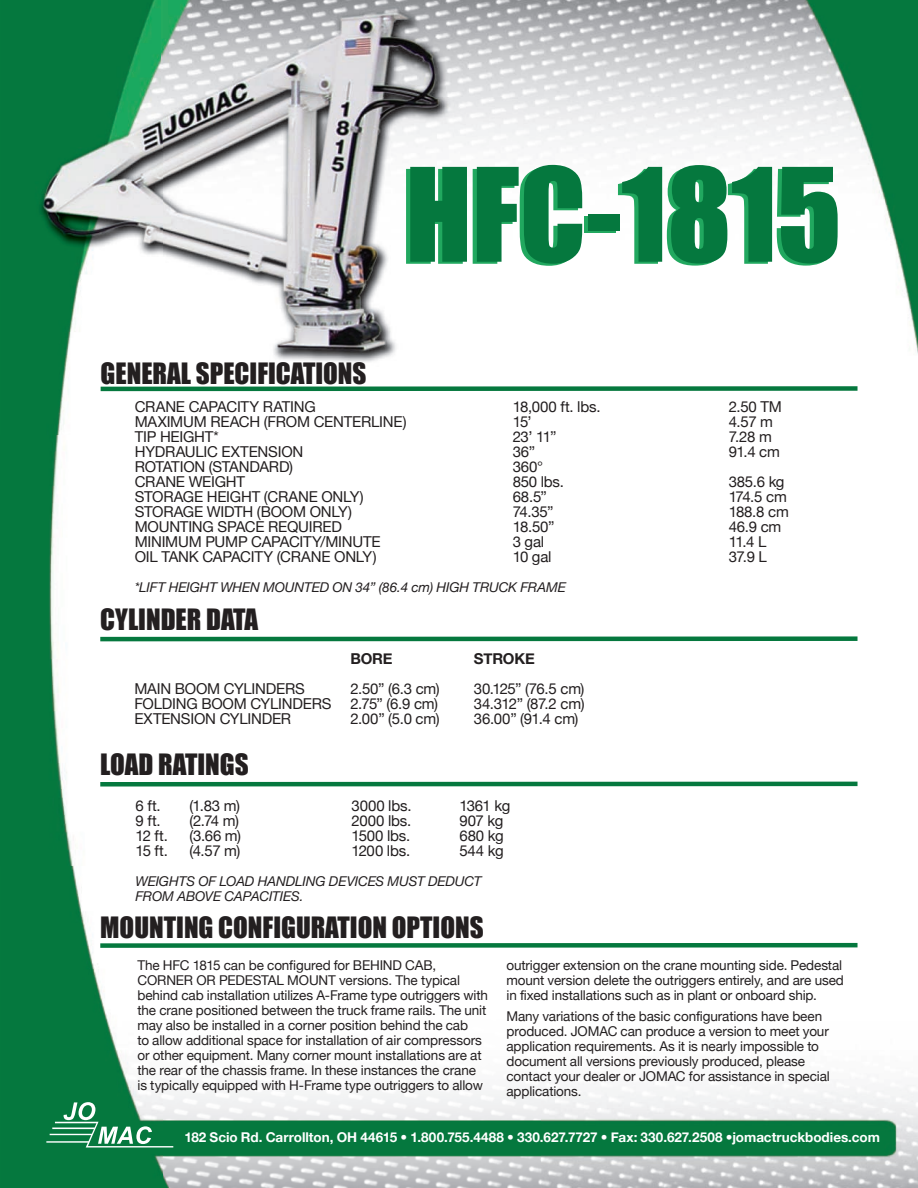
<style>
.page{position:relative;width:918px;height:1188px;background:#fff}
.page>*{position:absolute;margin:0;border:0;box-sizing:border-box;transform-origin:0 0}
.t1{font:120px "Impact";color:#05783e}
.t2{font:27px "Impact";color:#231f20}
.t3{font:15px "Helvetica Neue";letter-spacing:-.015em;color:#231f20}
.t4{font:700 15px "Helvetica Neue";letter-spacing:-.01em;color:#231f20}
.t5{font:13.5px/15px "Helvetica Neue";letter-spacing:-.01em;color:#231f20}
.t6{font:italic 13.5px/15px "Helvetica Neue";letter-spacing:-.01em;color:#231f20}
.t7{font:700 13.5px "Helvetica Neue";color:#fff}
</style>
<div class="page">
<img style="left:0;top:0;width:918px;height:1188px">
<div style="left:101px;top:386px;width:757px;height:5px;background:#05783e"></div>
<div style="left:100px;top:636px;width:758px;height:5px;background:#05783e"></div>
<svg style="left:46px;top:1102px;width:127px;height:46px"></svg>
<div style="left:100px;top:782px;width:758px;height:5px;background:#05783e"></div>
<div style="left:100px;top:943px;width:758px;height:5px;background:#05783e"></div>
<h1 class="t1" style="left:405px;top:122px;width:438px">HFC-1815</h1>
<h2 class="t2" style="left:101px;top:353px;width:267px">GENERAL SPECIFICATIONS</h2>
<p class="t3" style="left:135px;top:398px;width:183px">CRANE CAPACITY RATING</p>
<p class="t3" style="left:513px;top:398px;width:89px">18,000 ft. lbs.</p>
<p class="t3" style="left:729px;top:398px;width:55px">2.50 TM</p>
<p class="t3" style="left:135px;top:413px;width:273px">MAXIMUM REACH (FROM CENTERLINE)</p>
<p class="t3" style="left:513px;top:413px;width:20px">15’</p>
<p class="t3" style="left:729px;top:413px;width:46px">4.57 m</p>
<p class="t3" style="left:135px;top:428px;width:86px">TIP HEIGHT*</p>
<p class="t3" style="left:513px;top:428px;width:45px">23’ 11”</p>
<p class="t3" style="left:729px;top:428px;width:45px">7.28 m</p>
<p class="t3" style="left:135px;top:443px;width:170px">HYDRAULIC EXTENSION</p>
<p class="t3" style="left:513px;top:443px;width:24px">36”</p>
<p class="t3" style="left:729px;top:443px;width:53px">91.4 cm</p>
<p class="t3" style="left:135px;top:458px;width:160px">ROTATION (STANDARD)</p>
<p class="t3" style="left:513px;top:458px;width:32px">360°</p>
<p class="t3" style="left:135px;top:473px;width:112px">CRANE WEIGHT</p>
<p class="t3" style="left:513px;top:473px;width:53px">850 lbs.</p>
<p class="t3" style="left:729px;top:473px;width:57px">385.6 kg</p>
<p class="t3" style="left:135px;top:488px;width:231px">STORAGE HEIGHT (CRANE ONLY)</p>
<p class="t3" style="left:513px;top:488px;width:36px">68.5”</p>
<p class="t3" style="left:729px;top:488px;width:60px">174.5 cm</p>
<p class="t3" style="left:135px;top:503px;width:219px">STORAGE WIDTH (BOOM ONLY)</p>
<p class="t3" style="left:513px;top:503px;width:42px">74.35”</p>
<p class="t3" style="left:729px;top:503px;width:62px">188.8 cm</p>
<p class="t3" style="left:135px;top:518px;width:209px">MOUNTING SPACE REQUIRED</p>
<p class="t3" style="left:513px;top:518px;width:43px">18.50”</p>
<p class="t3" style="left:729px;top:518px;width:54px">46.9 cm</p>
<p class="t3" style="left:135px;top:533px;width:248px">MINIMUM PUMP CAPACITY/MINUTE</p>
<p class="t3" style="left:513px;top:533px;width:33px">3 gal</p>
<p class="t3" style="left:729px;top:533px;width:39px">11.4 L</p>
<p class="t3" style="left:135px;top:548px;width:243px">OIL TANK CAPACITY (CRANE ONLY)</p>
<p class="t3" style="left:513px;top:548px;width:40px">10 gal</p>
<p class="t3" style="left:729px;top:548px;width:40px">37.9 L</p>
<p class="t6" style="left:135px;top:579px;width:433px">*LIFT HEIGHT WHEN MOUNTED ON 34” (86.4 cm) HIGH TRUCK FRAME</p>
<h2 class="t2" style="left:100px;top:598px;width:160px">CYLINDER DATA</h2>
<p class="t4" style="left:350px;top:649px;width:44px">BORE</p>
<p class="t4" style="left:474px;top:649px;width:63px">STROKE</p>
<p class="t3" style="left:134px;top:680px;width:172px">MAIN BOOM CYLINDERS</p>
<p class="t3" style="left:350px;top:680px;width:91px">2.50” (6.3 cm)</p>
<p class="t3" style="left:474px;top:680px;width:112px">30.125” (76.5 cm)</p>
<p class="t3" style="left:134px;top:695px;width:199px">FOLDING BOOM CYLINDERS</p>
<p class="t3" style="left:350px;top:695px;width:89px">2.75” (6.9 cm)</p>
<p class="t3" style="left:474px;top:695px;width:112px">34.312” (87.2 cm)</p>
<p class="t3" style="left:134px;top:710px;width:158px">EXTENSION CYLINDER</p>
<p class="t3" style="left:350px;top:710px;width:91px">2.00” (5.0 cm)</p>
<p class="t3" style="left:474px;top:710px;width:106px">36.00” (91.4 cm)</p>
<h2 class="t2" style="left:100px;top:743px;width:150px">LOAD RATINGS</h2>
<p class="t3" style="left:135px;top:797px;width:27px">6 ft.</p>
<p class="t3" style="left:189px;top:797px;width:52px">(1.83 m)</p>
<p class="t3" style="left:351px;top:797px;width:62px">3000 lbs.</p>
<p class="t3" style="left:459px;top:797px;width:52px">1361 kg</p>
<p class="t3" style="left:135px;top:812px;width:27px">9 ft.</p>
<p class="t3" style="left:189px;top:812px;width:51px">(2.74 m)</p>
<p class="t3" style="left:351px;top:812px;width:61px">2000 lbs.</p>
<p class="t3" style="left:459px;top:812px;width:45px">907 kg</p>
<p class="t3" style="left:135px;top:827px;width:34px">12 ft.</p>
<p class="t3" style="left:189px;top:827px;width:53px">(3.66 m)</p>
<p class="t3" style="left:351px;top:827px;width:60px">1500 lbs.</p>
<p class="t3" style="left:459px;top:827px;width:46px">680 kg</p>
<p class="t3" style="left:135px;top:842px;width:34px">15 ft.</p>
<p class="t3" style="left:189px;top:842px;width:52px">(4.57 m)</p>
<p class="t3" style="left:351px;top:842px;width:60px">1200 lbs.</p>
<p class="t3" style="left:459px;top:842px;width:46px">544 kg</p>
<p class="t6" style="left:135px;top:873px;width:348px">WEIGHTS OF LOAD HANDLING DEVICES MUST DEDUCT<br>FROM ABOVE CAPACITIES.</p>
<h2 class="t2" style="left:100px;top:907px;width:385px">MOUNTING CONFIGURATION OPTIONS</h2>
<p class="t5" style="left:137px;top:958px;width:352px">The HFC 1815 can be configured for BEHIND CAB, CORNER OR PEDESTAL MOUNT versions. The typical behind cab installation utilizes A-Frame type outriggers with the crane positioned between the truck frame rails. The unit may also be installed in a corner position behind the cab<br>to allow additional space for installation of air compressors or other equipment. Many corner mount installations are at the rear of the chassis frame. In these instances the crane is typically equipped with H-Frame type outriggers to allow</p>
<p class="t5" style="left:506px;top:958px;width:339px">outrigger extension on the crane mounting side. Pedestal mount version delete the outriggers entirely, and are used in fixed installations such as in plant or onboard ship.</p>
<p class="t5" style="left:506px;top:1009px;width:325px">Many variations of the basic configurations have been produced. JOMAC can produce a version to meet your application requirements. As it is nearly impossible to document all versions previously produced, please contact your dealer or JOMAC for assistance in special applications.</p>
<p class="t7" style="left:184px;top:1129px;width:697px">182 Scio Rd. Carrollton, OH 44615 • 1.800.755.4488 • 330.627.7727 • Fax: 330.627.2508 •jomactruckbodies.com</p>
</div>
